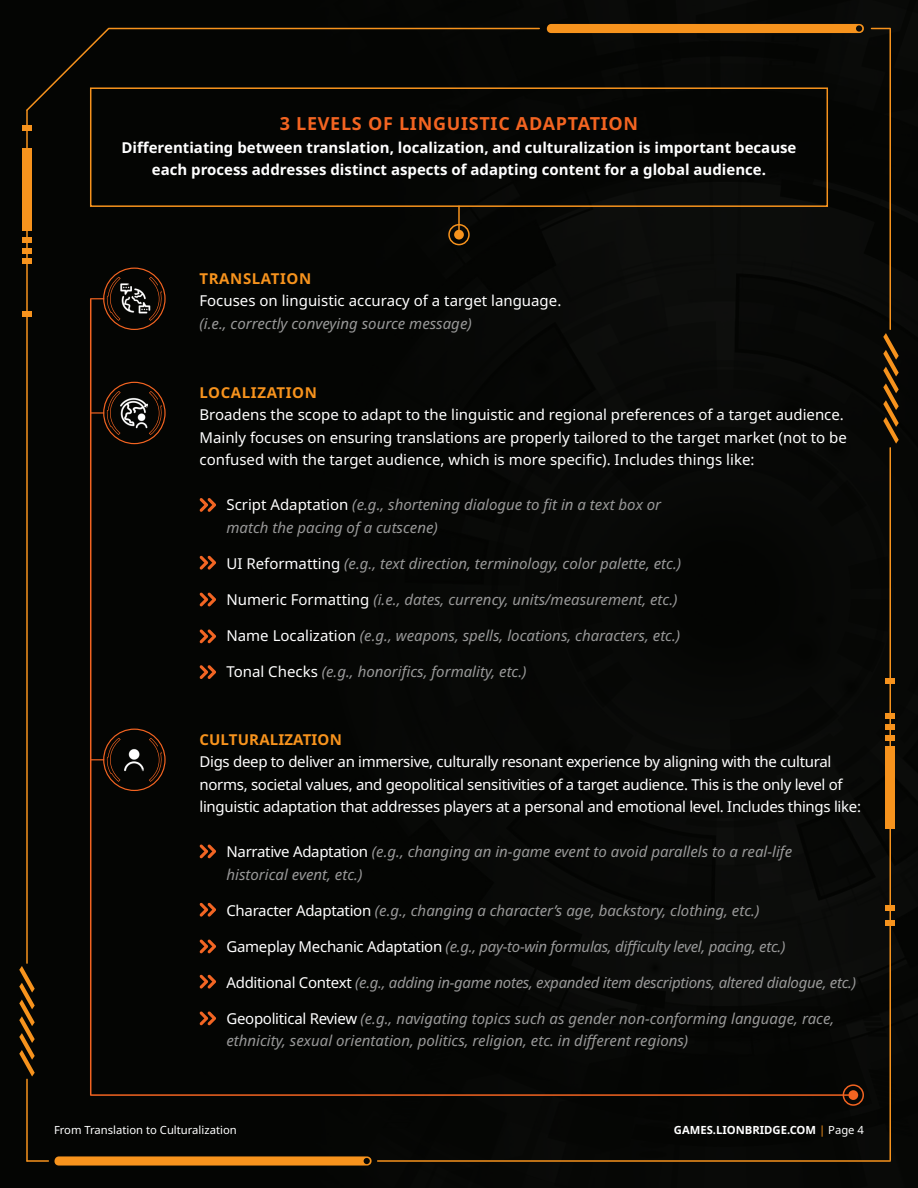
<style>
.page{position:relative;width:918px;height:1188px;background:#050504}
.page>*{position:absolute;margin:0;border:0;box-sizing:border-box;transform-origin:0 0}
.t1{font:700 18px "Noto Sans";letter-spacing:.04em;color:#f36421}
.t2{font:italic 15px/22.5px "Noto Sans";color:#999}
.t3{font:15px/22.5px "Noto Sans";color:#fff}
.t4{font:15px/22.5px "Noto Sans";letter-spacing:-.02em;color:#fff}
.t5{font:italic 15px "Noto Sans";letter-spacing:-.02em;color:#999}
.t6{font:700 15px/22.5px "Noto Sans";color:#fff;text-align:center}
.t7{font:700 15px "Noto Sans";letter-spacing:.04em;color:#f7931d}
.t8{font:700 15px "Noto Sans";letter-spacing:.01em;color:#f7931d}
.t9{font:11.25px "Noto Sans";color:#fff}
.t10{font:700 11.25px "Noto Sans";color:#fff}
.s1{font-style:normal;color:#fff}
.s2{font-weight:400;color:#f7931d}
.s3{font-weight:400}
</style>
<div class="page">
<hr style="left:26px;top:110px;width:2px;height:853px;background:#f7931d">
<hr style="left:890px;top:29px;width:1px;height:300px;background:#f7931d">
<hr style="left:890px;top:448px;width:1px;height:712px;background:#f7931d">
<svg style="left:19px;top:966px;width:16px;height:111px;background:#5d390c"></svg>
<svg style="left:883px;top:333px;width:16px;height:111px;background:#5e3a0d"></svg>
<div style="left:547px;top:24px;width:317px;height:9px;background:#f7931d"></div>
<svg style="left:54px;top:1156px;width:318px;height:10px;background:#dc831a"></svg>
<div style="left:22px;top:148px;width:9px;height:83px;background:#f7931d"></div>
<div style="left:22px;top:237px;width:9px;height:6px;background:#f7931d"></div>
<div style="left:22px;top:258px;width:9px;height:6px;background:#f7931d"></div>
<div style="left:22px;top:248px;width:9px;height:5px;background:#f7931d"></div>
<div style="left:22px;top:125px;width:9px;height:6px;background:#f7931d"></div>
<div style="left:22px;top:311px;width:9px;height:6px;background:#f7931d"></div>
<hr style="left:109px;top:28px;width:430px;height:1px;background:#f7931d">
<div style="left:25px;top:26px;width:86px;height:86px;background:#040503"></div>
<div style="left:886px;top:746px;width:9px;height:83px;background:#f7931d"></div>
<div style="left:886px;top:735px;width:9px;height:5px;background:#f7931d"></div>
<div style="left:886px;top:714px;width:9px;height:5px;background:#f7931d"></div>
<div style="left:886px;top:724px;width:9px;height:6px;background:#f7931d"></div>
<div style="left:886px;top:679px;width:9px;height:5px;background:#f7931d"></div>
<div style="left:886px;top:905px;width:9px;height:6px;background:#f7931d"></div>
<div style="left:886px;top:920px;width:9px;height:5px;background:#f7931d"></div>
<hr style="left:378px;top:1160px;width:512px;height:2px;background:#f7931d">
<hr style="left:27px;top:1160px;width:21px;height:2px;background:#f7931d">
<svg style="left:872px;top:28px;width:18px;height:1px"></svg>
<hr style="left:26px;top:1079px;width:2px;height:82px;background:#f7931d">
<div style="left:90px;top:87px;width:738px;height:120px;border:2px solid #f7931d"></div>
<img style="left:121px;top:278px;width:28px;height:42px">
<img style="left:121px;top:392px;width:28px;height:42px">
<img style="left:121px;top:739px;width:28px;height:42px">
<hr style="left:458px;top:206px;width:2px;height:28px;background:#f7931d">
<div style="left:454px;top:230px;width:10px;height:10px;background:#f7931d;border-radius:50%"></div>
<div style="left:448px;top:224px;width:22px;height:21px;border:2px solid #f7931d;border-radius:50%"></div>
<hr style="left:90px;top:299px;width:1px;height:796px;background:#f36421">
<div style="left:103px;top:268px;width:63px;height:62px;border:1px solid #f36421;border-radius:50%"></div>
<svg style="left:91px;top:277px;width:30px;height:44px"></svg>
<svg style="left:149px;top:277px;width:13px;height:44px"></svg>
<div style="left:103px;top:382px;width:63px;height:62px;border:1px solid #f36421;border-radius:50%"></div>
<svg style="left:91px;top:391px;width:30px;height:44px"></svg>
<svg style="left:149px;top:391px;width:13px;height:44px"></svg>
<div style="left:103px;top:729px;width:63px;height:62px;border:1px solid #f36421;border-radius:50%"></div>
<svg style="left:91px;top:738px;width:30px;height:44px"></svg>
<svg style="left:149px;top:738px;width:13px;height:44px"></svg>
<svg style="left:200px;top:498px;width:16px;height:14px"></svg>
<svg style="left:200px;top:556px;width:16px;height:14px"></svg>
<svg style="left:200px;top:592px;width:16px;height:14px"></svg>
<svg style="left:200px;top:629px;width:16px;height:14px"></svg>
<svg style="left:200px;top:665px;width:16px;height:14px"></svg>
<svg style="left:200px;top:844px;width:16px;height:14px"></svg>
<svg style="left:200px;top:903px;width:16px;height:14px"></svg>
<svg style="left:200px;top:939px;width:16px;height:14px"></svg>
<svg style="left:200px;top:975px;width:16px;height:14px"></svg>
<svg style="left:200px;top:1011px;width:16px;height:14px"></svg>
<hr style="left:91px;top:1094px;width:762px;height:2px;background:#f36421">
<div style="left:848px;top:1090px;width:10px;height:10px;background:#f36421;border-radius:50%"></div>
<div style="left:843px;top:1084px;width:21px;height:22px;border:2px solid #f36421;border-radius:50%"></div>
<p class="t1" style="left:280px;top:114px;width:360px">3 LEVELS OF LINGUISTIC ADAPTATION</p>
<p class="t6" style="left:121px;top:136px;width:677px">Differentiating between translation, localization, and culturalization is important because each process addresses distinct aspects of adapting content for a global audience.</p>
<p class="t7" style="left:199px;top:270px;width:113px">TRANSLATION</p>
<p class="t3" style="left:199px;top:290px;width:363px">Focuses on linguistic accuracy of a target language.</p>
<p class="t2" style="left:199px;top:312px;width:274px">(i.e., correctly conveying source message)</p>
<p class="t7" style="left:199px;top:384px;width:119px">LOCALIZATION</p>
<p class="t3" style="left:199px;top:404px;width:649px">Broadens the scope to adapt to the linguistic and regional preferences of a target audience.<br>Mainly focuses on ensuring translations are properly tailored to the target market (not to be confused with the target audience, which is more specific). Includes things like:</p>
<p class="t2" style="left:226px;top:494px;width:436px"><span class="s1">Script Adaptation</span> (e.g., shortening dialogue to fit in a text box or match the pacing of a cutscene)</p>
<p class="t2" style="left:226px;top:552px;width:456px"><span class="s1">UI Reformatting</span> (e.g., text direction, terminology, color palette, etc.)</p>
<p class="t2" style="left:226px;top:588px;width:453px"><span class="s1">Numeric Formatting</span> (i.e., dates, currency, units/measurement, etc.)</p>
<p class="t2" style="left:226px;top:624px;width:455px"><span class="s1">Name Localization</span> (e.g., weapons, spells, locations, characters, etc.)</p>
<p class="t2" style="left:226px;top:660px;width:302px"><span class="s1">Tonal Checks</span> (e.g., honorifics, formality, etc.)</p>
<p class="t8" style="left:199px;top:731px;width:144px">CULTURALIZATION</p>
<p class="t4" style="left:199px;top:751px;width:663px">Digs deep to deliver an immersive, culturally resonant experience by aligning with the cultural norms, societal values, and geopolitical sensitivities of a target audience. This is the only level of linguistic adaptation that addresses players at a personal and emotional level. Includes things like:</p>
<p class="t2" style="left:226px;top:841px;width:567px"><span class="s1">Narrative Adaptation</span> (e.g., changing an in-game event to avoid parallels to a real-life historical event, etc.)</p>
<p class="t2" style="left:226px;top:899px;width:534px"><span class="s1">Character Adaptation</span> (e.g., changing a character’s age, backstory, clothing, etc.)</p>
<p class="t5" style="left:226px;top:935px;width:561px"><span class="s1">Gameplay Mechanic Adaptation</span> (e.g., pay-to-win formulas, difficulty level, pacing, etc.)</p>
<p class="t5" style="left:226px;top:971px;width:631px"><span class="s1">Additional Context</span> (e.g., adding in-game notes, expanded item descriptions, altered dialogue, etc.)</p>
<p class="t2" style="left:226px;top:1007px;width:609px"><span class="s1">Geopolitical Review</span> (e.g., navigating topics such as gender non-conforming language, race, ethnicity, sexual orientation, politics, religion, etc. in different regions)</p>
<p class="t9" style="left:54px;top:1124px;width:184px">From Translation to Culturalization</p>
<p class="t10" style="left:674px;top:1124px;width:192px">GAMES.LIONBRIDGE.COM <span class="s2">|</span> <span class="s3">Page 4</span></p>
</div>
